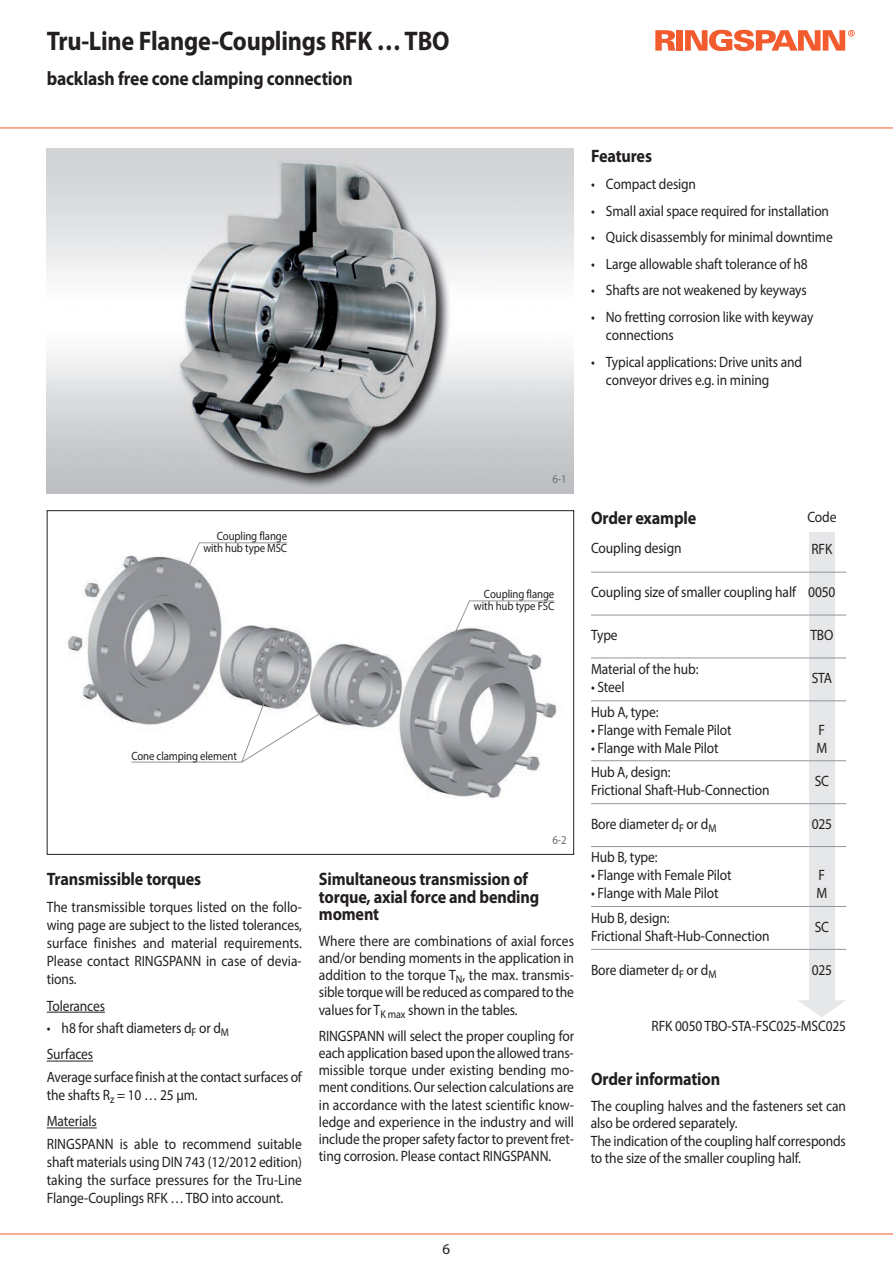
<style>
.page{position:relative;width:893px;height:1263px;background:#fff}
.page>*{position:absolute;margin:0;border:0;box-sizing:border-box;transform-origin:0 0}
.t1{font:700 27px "Myriad Pro";letter-spacing:-.01em;color:#231f20;scale:.9 1}
.t2{font:700 19.5px "Myriad Pro";letter-spacing:-.01em;color:#231f20;scale:.9 1}
.t3{font:700 18px/17.2px "Myriad Pro";letter-spacing:-.01em;color:#231f20;scale:.9 1}
.t4{font:15px/17.2px "Myriad Pro";letter-spacing:-.01em;color:#231f20;scale:.9 1}
.t5{font:15px "Myriad Pro";letter-spacing:-.01em;color:#231f20}
.t6{font:12px/12px "Myriad Pro";letter-spacing:-.01em;color:#231f20;text-align:right;scale:.9 1}
.t7{font:12px "Myriad Pro";color:#6c6d70;scale:.9 1}
</style>
<div class="page">
<hr style="left:0;top:128px;width:893px;height:1px;background:#f15b2e">
<hr style="left:0;top:1233px;width:893px;height:1px;background:#f15b2e">
<img style="left:47px;top:149px;width:527px;height:344px">
<svg style="left:675px;top:30px;width:2px;height:21px"></svg>
<svg style="left:655px;top:30px;width:20px;height:21px"></svg>
<div style="left:677px;top:30px;width:6px;height:21px;background:#f15b2e"></div>
<svg style="left:685px;top:30px;width:170px;height:21px"></svg>
<img style="left:68px;top:555px;width:489px;height:244px">
<hr style="left:47px;top:1012px;width:58px;height:1px;background:#231f20">
<hr style="left:47px;top:1061px;width:46px;height:1px;background:#231f20">
<hr style="left:47px;top:1127px;width:50px;height:1px;background:#231f20">
<div style="left:809px;top:532px;width:25px;height:471px;background:#e6e7e9"></div>
<svg style="left:798px;top:1000px;width:47px;height:17px"></svg>
<hr style="left:591px;top:572px;width:255px;height:1px;background:#939598">
<hr style="left:591px;top:615px;width:255px;height:1px;background:#939598">
<hr style="left:591px;top:658px;width:255px;height:1px;background:#939598">
<hr style="left:591px;top:701px;width:255px;height:1px;background:#939598">
<hr style="left:591px;top:760px;width:255px;height:1px;background:#939598">
<hr style="left:591px;top:803px;width:255px;height:1px;background:#939598">
<hr style="left:591px;top:846px;width:255px;height:1px;background:#939598">
<hr style="left:591px;top:906px;width:255px;height:1px;background:#939598">
<hr style="left:591px;top:949px;width:255px;height:1px;background:#939598">
<svg style="left:182px;top:542px;width:106px;height:39px"></svg>
<svg style="left:452px;top:600px;width:103px;height:39px"></svg>
<svg style="left:131px;top:696px;width:198px;height:67px"></svg>
<h1 class="t1" style="left:47px;top:31px;width:449px">Tru-Line Flange-Couplings RFK … TBO</h1>
<h2 class="t2" style="left:47px;top:71px;width:342px">backlash free cone clamping connection</h2>
<p class="t3" style="left:591px;top:149px;width:69px">Features</p>
<p class="t4" style="left:591px;top:176px;width:118px">• Compact design</p>
<p class="t4" style="left:591px;top:203px;width:266px">• Small axial space required for installation</p>
<p class="t4" style="left:591px;top:230px;width:270px">• Quick disassembly for minimal downtime</p>
<p class="t4" style="left:591px;top:256px;width:242px">• Large allowable shaft tolerance of h8</p>
<p class="t4" style="left:591px;top:283px;width:241px">• Shafts are not weakened by keyways</p>
<p class="t4" style="left:606px;top:309px;width:232px;line-height:18px;text-indent:-15px">• No fretting corrosion like with keyway connections</p>
<p class="t4" style="left:606px;top:354px;width:220px;line-height:18px;text-indent:-15px">• Typical applications: Drive units and conveyor drives e.g. in mining</p>
<p class="t6" style="left:203px;top:531px;width:95px">Coupling flange with hub type MSC</p>
<p class="t7" style="left:552px;top:474px;width:17px">6-1</p>
<p class="t6" style="left:474px;top:589px;width:91px">Coupling flange with hub type FSC</p>
<p class="t6" style="left:131px;top:751px;width:119px">Cone clamping element</p>
<p class="t3" style="left:47px;top:872px;width:173px">Transmissible torques</p>
<p class="t4" style="left:47px;top:899px;width:285px;line-height:18px;text-align:justify">The transmissible torques listed on the follo&shy;wing page are subject to the listed tolerances, surface finishes and material requirements.<br>Please contact RINGSPANN in case of devia - tions.</p>
<p class="t4" style="left:47px;top:998px;width:66px">Tolerances</p>
<p class="t4" style="left:47px;top:1016px;width:204px;line-height:26.5px">• h8 for shaft diameters d<sub>F</sub> or d<sub>M<br></sub>Surfaces</p>
<p class="t4" style="left:47px;top:1069px;width:285px;line-height:18px">Average surface finish at the contact surfaces of the shafts R<sub>z</sub> = 10 … 25 µm.</p>
<p class="t4" style="left:47px;top:1111px;width:285px;line-height:22.2px">Materials<br>RINGSPANN is able to recommend suitable</p>
<p class="t4" style="left:47px;top:1154px;width:285px;line-height:18px;text-align:justify">shaft materials using DIN 743 (12/2012 edition) taking the surface pressures for the Tru-Line Flange-Couplings RFK … TBO into account.</p>
<p class="t7" style="left:552px;top:836px;width:17px">6-2</p>
<p class="t3" style="left:319px;top:872px;width:246px">Simultaneous transmission of torque, axial force and bending moment</p>
<p class="t4" style="left:319px;top:933px;width:285px;text-align:justify">Where there are combinations of axial forces and/or bending moments in the application in addition to the torque T<sub>N</sub>, the max. transmis - sible torque will be reduced as compared to the values for T<sub>K</sub> <sub>max</sub> shown in the tables.</p>
<p class="t4" style="left:319px;top:1028px;width:285px;text-align:justify">RINGSPANN will select the proper coupling for each application based upon the allowed trans&shy;missible torque under existing bending mo&shy;ment conditions. Our selection calculations are in accordance with the latest scientific know&shy;ledge and experience in the industry and will include the proper safety factor to prevent fret&shy;ting corrosion. Please contact RINGSPANN.</p>
<p class="t5" style="left:443px;top:1244px;width:9px">6</p>
<p class="t3" style="left:591px;top:510px;width:119px">Order example</p>
<p class="t4" style="left:807px;top:509px;width:34px">Code</p>
<p class="t4" style="left:591px;top:540px;width:102px">Coupling design</p>
<p class="t4" style="left:811px;top:542px;width:25px">RFK</p>
<p class="t4" style="left:591px;top:585px;width:273px">Coupling size of smaller coupling half 0050</p>
<p class="t4" style="left:591px;top:628px;width:31px">Type</p>
<p class="t4" style="left:810px;top:628px;width:27px">TBO</p>
<p class="t4" style="left:591px;top:662px;width:121px">Material of the hub:</p>
<p class="t4" style="left:591px;top:680px;width:39px">• Steel</p>
<p class="t4" style="left:812px;top:671px;width:24px">STA</p>
<p class="t4" style="left:591px;top:704px;width:76px">Hub A, type:</p>
<p class="t4" style="left:591px;top:722px;width:158px">• Flange with Female Pilot</p>
<p class="t4" style="left:591px;top:740px;width:143px">• Flange with Male Pilot</p>
<p class="t4" style="left:816px;top:722px;width:14px;line-height:18px">F<br>M</p>
<p class="t4" style="left:591px;top:764px;width:200px;line-height:18px">Hub A, design:<br>Frictional Shaft-Hub-Connection</p>
<p class="t4" style="left:815px;top:773px;width:17px">SC</p>
<p class="t4" style="left:591px;top:816px;width:141px">Bore diameter d<sub>F</sub> or d<sub>M</sub></p>
<p class="t4" style="left:812px;top:816px;width:24px">025</p>
<p class="t4" style="left:591px;top:850px;width:75px">Hub B, type:</p>
<p class="t4" style="left:591px;top:868px;width:158px">• Flange with Female Pilot</p>
<p class="t4" style="left:591px;top:886px;width:143px">• Flange with Male Pilot</p>
<p class="t4" style="left:816px;top:867px;width:14px;line-height:18px">F<br>M</p>
<p class="t4" style="left:591px;top:910px;width:200px;line-height:18px">Hub B, design:<br>Frictional Shaft-Hub-Connection</p>
<p class="t4" style="left:815px;top:919px;width:17px">SC</p>
<p class="t4" style="left:591px;top:962px;width:141px">Bore diameter d<sub>F</sub> or d<sub>M</sub></p>
<p class="t4" style="left:812px;top:962px;width:24px">025</p>
<p class="t4" style="left:652px;top:1018px;width:218px">RFK 0050 TBO-STA-FSC025-MSC025</p>
<p class="t3" style="left:591px;top:1072px;width:145px">Order information</p>
<p class="t4" style="left:591px;top:1098px;width:285px">The coupling halves and the fasteners set can also be ordered separately.<br>The indication of the coupling half corresponds to the size of the smaller coupling half.</p>
</div>
